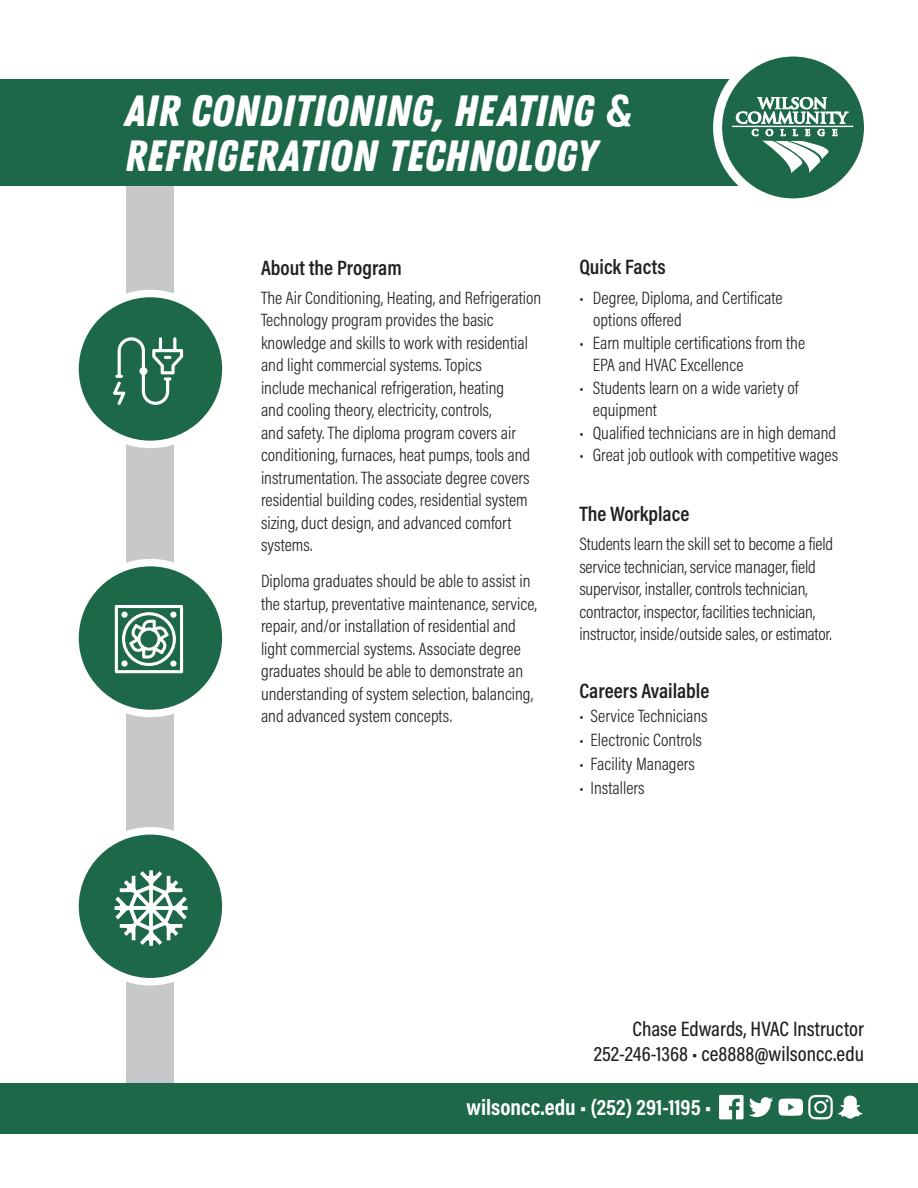
<style>
.page{position:relative;width:918px;height:1188px;background:#fff}
.page>*{position:absolute;margin:0;border:0;box-sizing:border-box;transform-origin:0 0}
.t1{font:43.65px "Zing Rust Demo Base";color:#fff;scale:1.08 1}
.t2{font:700 22.65px "Acumin Pro Cond";color:#fff}
.t3{font:500 21px "Acumin Pro Cond";color:#231f20}
.t4{font:600 21px "Acumin Pro Cond";color:#231f20}
.t5{font:300 18px/22.5px "Acumin Pro Cond";color:#231f20}
</style>
<div class="page">
<div style="left:126px;top:186px;width:48px;height:898px;background:#c7c8ca"></div>
<div style="left:75px;top:294px;width:151px;height:150px;background:#1e684a;border-radius:50%"></div>
<div style="left:71px;top:290px;width:159px;height:158px;border:8px solid #fff;border-radius:50%"></div>
<div style="left:75px;top:831px;width:151px;height:151px;background:#1e684a;border-radius:50%"></div>
<div style="left:71px;top:827px;width:159px;height:158px;border:8px solid #fff;border-radius:50%"></div>
<div style="left:75px;top:563px;width:151px;height:150px;background:#1e684a;border-radius:50%"></div>
<div style="left:71px;top:559px;width:159px;height:158px;border:8px solid #fff;border-radius:50%"></div>
<div style="left:0;top:79px;width:821px;height:107px;background:#1e684a"></div>
<div style="left:0;top:1084px;width:918px;height:50px;background:#1e684a"></div>
<svg style="left:779px;top:1095px;width:84px;height:24px"></svg>
<svg style="left:719px;top:1095px;width:54px;height:24px"></svg>
<svg style="left:718px;top:52px;width:150px;height:151px;fill:#1e684a"></svg>
<div style="left:713px;top:48px;width:160px;height:159px;border:9px solid #fff;border-radius:50%"></div>
<svg style="left:115px;top:870px;width:73px;height:76px"></svg>
<svg style="left:115px;top:605px;width:68px;height:68px"></svg>
<svg style="left:113px;top:337px;width:70px;height:68px"></svg>
<hr style="left:732px;top:126px;width:121px;height:1px;background:#fff">
<svg style="left:736px;top:97px;width:112px;height:76px"></svg>
<p class="t1" style="left:124px;top:85px;width:472px">AIR CONDITIONING, HEATING &amp;</p>
<p class="t1" style="left:124px;top:131px;width:439px">REFRIGERATION TECHNOLOGY</p>
<p class="t4" style="left:261px;top:254px;width:142px">About the Program</p>
<p class="t5" style="left:261px;top:286px;width:282px">The Air Conditioning, Heating, and Refrigeration Technology program provides the basic knowledge and skills to work with residential and light commercial systems. Topics<br>include mechanical refrigeration, heating<br>and cooling theory, electricity, controls,<br>and safety. The diploma program covers air conditioning, furnaces, heat pumps, tools and instrumentation. The associate degree covers residential building codes, residential system sizing, duct design, and advanced comfort systems.</p>
<p class="t5" style="left:261px;top:570px;width:277px">Diploma graduates should be able to assist in the startup, preventative maintenance, service, repair, and/or installation of residential and light commercial systems. Associate degree graduates should be able to demonstrate an understanding of system selection, balancing, and advanced system concepts.</p>
<p class="t4" style="left:579px;top:253px;width:88px">Quick Facts</p>
<p class="t5" style="left:593px;top:286px;width:191px;text-indent:-14px">• Degree, Diploma, and Certificate options offered</p>
<p class="t5" style="left:593px;top:331px;width:214px;text-indent:-14px">• Earn multiple certifications from the<br>EPA and HVAC Excellence</p>
<p class="t5" style="left:593px;top:376px;width:207px;text-indent:-14px">• Students learn on a wide variety of equipment</p>
<p class="t5" style="left:579px;top:421px;width:258px">• Qualified technicians are in high demand</p>
<p class="t5" style="left:579px;top:443px;width:260px">• Great job outlook with competitive wages</p>
<p class="t4" style="left:579px;top:500px;width:112px">The Workplace</p>
<p class="t5" style="left:579px;top:533px;width:255px">Students learn the skill set to become a field service technician, service manager, field supervisor, installer, controls technician, contractor, inspector, facilities technician, instructor, inside/outside sales, or estimator.</p>
<p class="t4" style="left:579px;top:677px;width:131px">Careers Available</p>
<p class="t5" style="left:579px;top:704px;width:130px">• Service Technicians</p>
<p class="t5" style="left:579px;top:728px;width:124px">• Electronic Controls</p>
<p class="t5" style="left:579px;top:752px;width:117px">• Facility Managers</p>
<p class="t5" style="left:579px;top:776px;width:67px">• Installers</p>
<p class="t3" style="left:633px;top:1015px;width:233px">Chase Edwards, HVAC Instructor</p>
<p class="t3" style="left:594px;top:1040px;width:272px">252-246-1368 • ce8888@wilsoncc.edu</p>
<p class="t2" style="left:466px;top:1093px;width:246px">wilsoncc.edu • (252) 291-1195 •</p>
</div>
